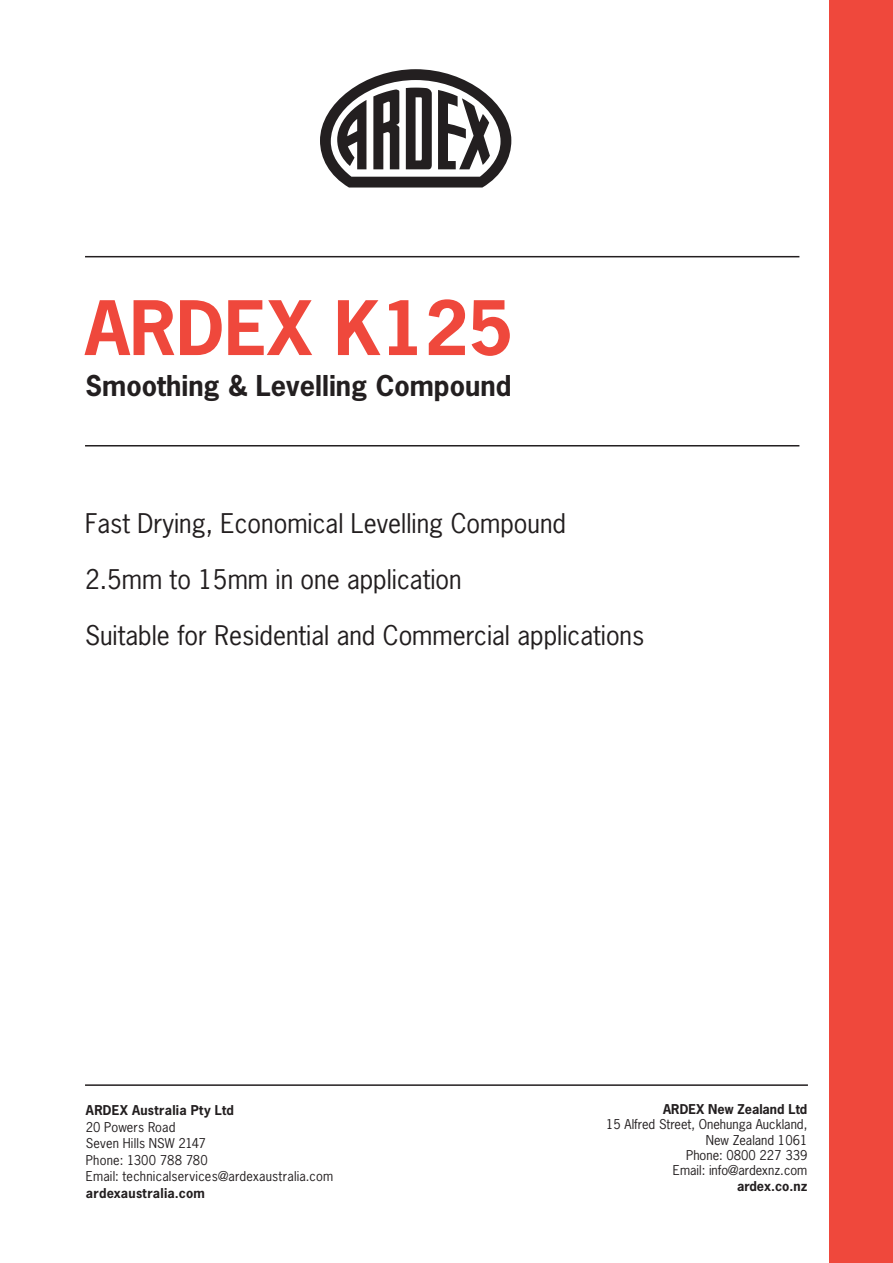
<style>
.page{position:relative;width:893px;height:1263px;background:#fff}
.page>*{position:absolute;margin:0;border:0;box-sizing:border-box;transform-origin:0 0}
.Front_Page_Ardex_Product{font:700 70.5px "News Gothic Std";color:#ef483c}
.Front_Page_Ardex_Product_Description{font:700 27px "News Gothic Std";color:#231f20}
.Default{font:25.5px "News Gothic Std";color:#221e1f}
.t1{font:12.75px/16.5px "News Gothic Std";color:#231f20}
.t2{font:700 12.75px "News Gothic Std";letter-spacing:.015em;color:#231f20}
</style>
<div class="page">
<div style="left:829px;top:0;width:64px;height:1263px;background:#ef483c"></div>
<hr style="left:85px;top:256px;width:714px;height:1px;background:#231f20">
<hr style="left:85px;top:445px;width:714px;height:1px;background:#231f20">
<hr style="left:85px;top:1084px;width:723px;height:2px;background:#231f20">
<svg style="left:320px;top:69px;width:191px;height:119px"></svg>
<p class="Front_Page_Ardex_Product" style="left:85px;top:282px;width:429px">ARDEX K125</p>
<p class="Front_Page_Ardex_Product_Description" style="left:86px;top:368px;width:427px">Smoothing &amp; Levelling Compound</p>
<p class="Default" style="left:85px;top:507px;width:483px">Fast Drying, Economical Levelling Compound</p>
<p class="Default" style="left:85px;top:563px;width:378px">2.5mm to 15mm in one application</p>
<p class="Default" style="left:85px;top:619px;width:561px">Suitable for Residential and Commercial applications</p>
<p class="t2" style="left:86px;top:1102px;width:150px">ARDEX Australia Pty Ltd</p>
<p class="t1" style="left:86px;top:1118px;width:249px">20 Powers Road<br>Seven Hills NSW 2147<br>Phone: 1300 788 780<br>Email: technicalservices@ardexaustralia.com</p>
<p class="t2" style="left:86px;top:1184px;width:121px">ardexaustralia.com</p>
<p class="t2" style="left:663px;top:1101px;width:146px">ARDEX New Zealand Ltd</p>
<p class="t1" style="left:606px;top:1117px;width:203px;line-height:15.3px;text-align:right">15 Alfred Street, Onehunga Auckland,<br>New Zealand 1061<br>Phone: 0800 227 339<br>Email: info@ardexnz.com</p>
<p class="t2" style="left:737px;top:1177px;width:72px">ardex.co.nz</p>
</div>
